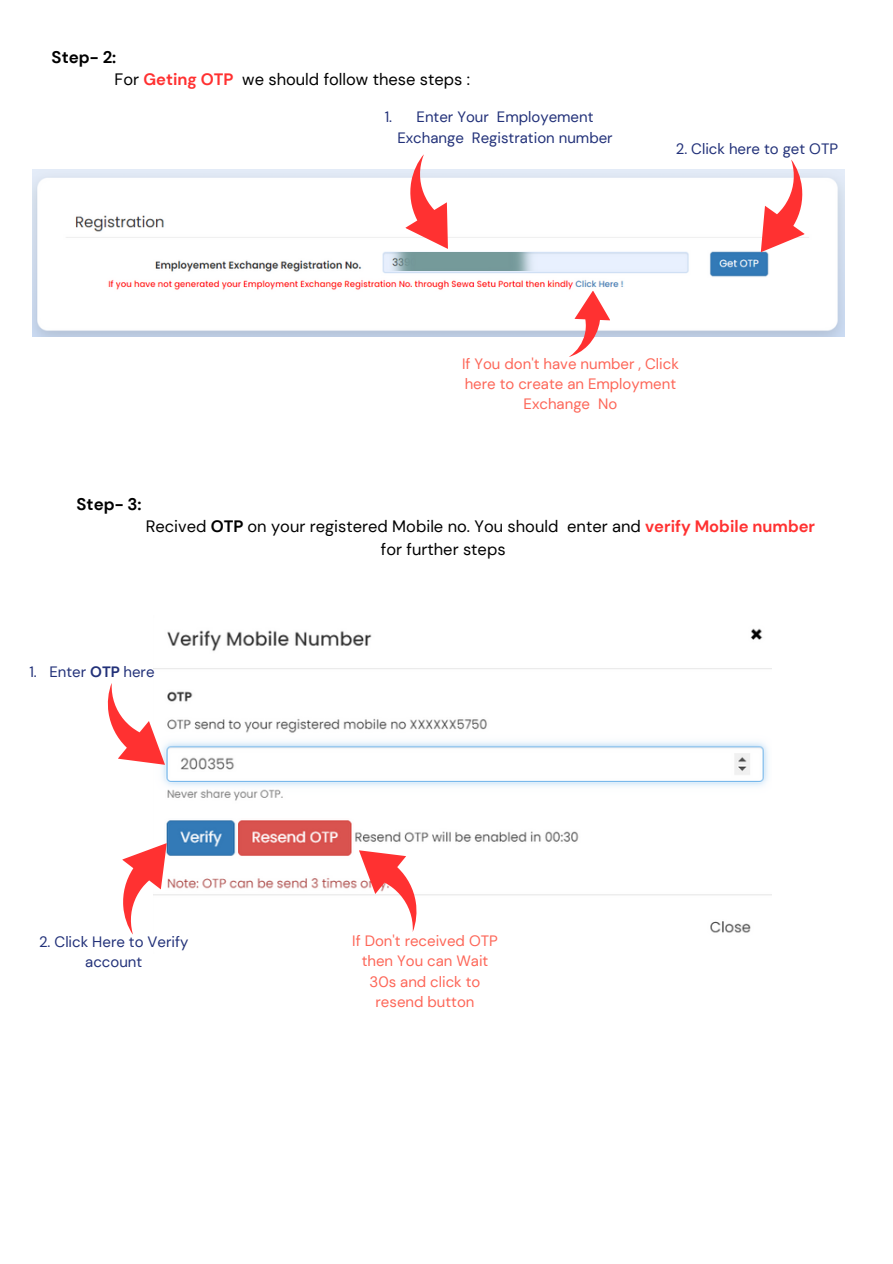
<style>
.page{position:relative;width:893px;height:1264px;background:#fff}
.page>*{position:absolute;margin:0;border:0;box-sizing:border-box;transform-origin:0 0}
.t1{font:700 16.8px "DM Sans";color:#000}
.t2{font:16.5px/22.5px "DM Sans";color:#000}
.t3{font:15px/20.2px "DM Sans";color:#fd6658;text-align:center}
.t4{font:15px/20.2px "DM Sans";color:#223179;text-align:center}
.s1{font-weight:700;color:#ff3131}
.s2{font-weight:700}
</style>
<div class="page">
<img style="left:32px;top:169px;width:812px;height:168px">
<img style="left:386px;top:253px;width:153px;height:18px">
<svg style="left:377px;top:154px;width:96px;height:108px"></svg>
<svg style="left:736px;top:159px;width:99px;height:108px"></svg>
<svg style="left:568px;top:290px;width:43px;height:67px"></svg>
<img style="left:154px;top:628px;width:617px;height:305px">
<svg style="left:107px;top:682px;width:77px;height:102px"></svg>
<svg style="left:122px;top:827px;width:68px;height:107px"></svg>
<svg style="left:340px;top:830px;width:107px;height:102px"></svg>
<p class="t1" style="left:52px;top:46px;width:66px">Step- 2:</p>
<p class="t2" style="left:114px;top:68px;width:357px">For <span class="s1">Geting OTP</span> we should follow these steps :</p>
<p class="t4" style="left:397px;top:107px;width:217px">Enter Your Employement<br>Exchange Registration number</p>
<p class="t4" style="left:385px;top:107px;width:9px">1.</p>
<p class="t4" style="left:675px;top:138px;width:164px">2. Click here to get OTP</p>
<p class="t1" style="left:77px;top:493px;width:67px">Step- 3:</p>
<p class="t3" style="left:462px;top:353px;width:218px">If You don't have number , Click here to create an Employment<br>Exchange No</p>
<p class="t2" style="left:381px;top:515px;width:435px;text-indent:-235px">Recived <span class="s2">OTP</span> on your registered Mobile no. You should enter and <span class="s1">verify Mobile number </span>for further steps</p>
<p class="t4" style="left:29px;top:662px;width:127px">1. Enter <span class="s2">OTP</span> here</p>
<p class="t4" style="left:39px;top:932px;width:151px">2. Click Here to Verify account</p>
<p class="t3" style="left:352px;top:930px;width:147px">If Don't received OTP then You can Wait<br>30s and click to resend button</p>
</div>
